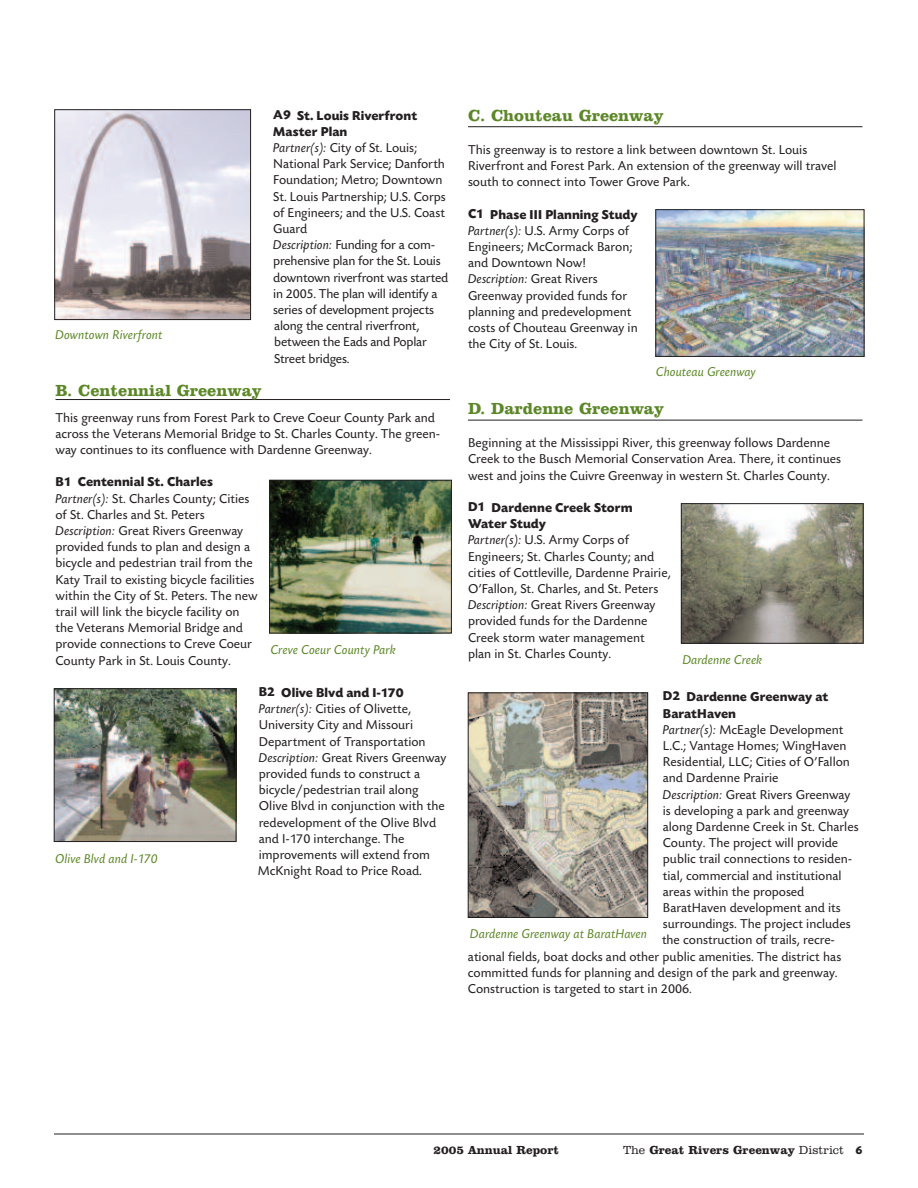
<style>
.page{position:relative;width:918px;height:1188px;background:#fff}
.page>*{position:absolute;margin:0;border:0;box-sizing:border-box;transform-origin:0 0}
.t1{font:700 16.5px "Clarendon BT";color:#5c8727}
.t2{font:13.5px/16.2px "Today BEF";color:#231f20}
.t3{font:italic 13.5px "Today BEF";color:#5c8727}
.t4{font:700 13.5px "Today BEF";color:#231f20}
.t5{font:700 12px "Clarendon BT";color:#231f20}
.s1{font-weight:700}
.s2{font-style:italic}
.s3{font-weight:300}
.s4{font-family:"Today BEF"}
</style>
<div class="page">
<hr style="left:56px;top:399px;width:394px;height:1px;background:#231f20">
<hr style="left:468px;top:126px;width:394px;height:1px;background:#231f20">
<hr style="left:468px;top:420px;width:394px;height:1px;background:#231f20">
<hr style="left:54px;top:1134px;width:810px;height:1px;background:#231f20">
<img style="left:470px;top:695px;width:176px;height:221px">
<div style="left:468px;top:693px;width:180px;height:225px;border:1px solid #231f20"></div>
<img style="left:271px;top:482px;width:179px;height:149px">
<div style="left:269px;top:480px;width:183px;height:153px;border:1px solid #231f20"></div>
<img style="left:658px;top:211px;width:204px;height:144px">
<div style="left:656px;top:209px;width:208px;height:148px;border:1px solid #231f20"></div>
<img style="left:56px;top:691px;width:178px;height:149px">
<div style="left:54px;top:689px;width:182px;height:153px;border:1px solid #231f20"></div>
<img style="left:683px;top:505px;width:178px;height:136px">
<div style="left:681px;top:503px;width:182px;height:140px;border:1px solid #231f20"></div>
<img style="left:57px;top:112px;width:192px;height:206px">
<div style="left:55px;top:110px;width:196px;height:210px;border:1px solid #231f20"></div>
<p class="t3" style="left:56px;top:327px;width:109px">Downtown Riverfront</p>
<p class="t2" style="left:273px;top:108px;width:177px"><span class="s1">A9 St. Louis Riverfront<br>Master Plan<br></span><span class="s2">Partner(s):</span> City of St. Louis;<br>National Park Service; Danforth<br>Foundation; Metro; Downtown<br>St. Louis Partnership; U.S. Corps of Engineers; and the U.S. Coast<br>Guard<br><span class="s2">Description:</span> Funding for a com&shy;prehensive plan for the St. Louis downtown riverfront was started in 2005. The plan will identify a series of development projects along the central riverfront, between the Eads and Poplar<br>Street bridges.</p>
<p class="t1" style="left:56px;top:380px;width:208px">B. Centennial Greenway</p>
<p class="t2" style="left:56px;top:410px;width:386px">This greenway runs from Forest Park to Creve Coeur County Park and across the Veterans Memorial Bridge to St. Charles County. The green&shy;way continues to its confluence with Dardenne Greenway.</p>
<p class="t2" style="left:55px;top:474px;width:204px"><span class="s1">B1 Centennial St. Charles </span><span class="s2">Partner(s):</span> St. Charles County; Cities of St. Charles and St. Peters <span class="s2">Description:</span> Great Rivers Greenway provided funds to plan and design a bicycle and pedestrian trail from the Katy Trail to existing bicycle facilities within the City of St. Peters. The new trail will link the bicycle facility on the Veterans Memorial Bridge and provide connections to Creve Coeur County Park in St. Louis County.</p>
<p class="t2" style="left:258px;top:685px;width:190px"><span class="s1">B2 Olive Blvd and I-170<br></span><span class="s2">Partner(s):</span> Cities of Olivette,<br>University City and Missouri<br>Department of Transportation<br><span class="s2">Description:</span> Great Rivers Greenway provided funds to construct a bicycle/pedestrian trail along<br>Olive Blvd in conjunction with the redevelopment of the Olive Blvd and I-170 interchange. The improvements will extend from<br>McKnight Road to Price Road.</p>
<p class="t3" style="left:271px;top:643px;width:127px">Creve Coeur County Park</p>
<p class="t3" style="left:56px;top:851px;width:104px">Olive Blvd and I-170</p>
<p class="t1" style="left:468px;top:105px;width:197px">C. Chouteau Greenway</p>
<p class="t2" style="left:468px;top:142px;width:370px">This greenway is to restore a link between downtown St. Louis<br>Riverfront and Forest Park. An extension of the greenway will travel south to connect into Tower Grove Park.</p>
<p class="t2" style="left:468px;top:207px;width:171px"><span class="s1">C1 Phase III Planning Study<br></span><span class="s2">Partner(s):</span> U.S. Army Corps of<br>Engineers; McCormack Baron; and Downtown Now!<br><span class="s2">Description:</span> Great Rivers<br>Greenway provided funds for planning and predevelopment costs of Chouteau Greenway in the City of St. Louis.</p>
<p class="t3" style="left:656px;top:364px;width:101px">Chouteau Greenway</p>
<p class="t1" style="left:468px;top:398px;width:197px">D. Dardenne Greenway</p>
<p class="t2" style="left:468px;top:435px;width:375px">Beginning at the Mississippi River, this greenway follows Dardenne<br>Creek to the Busch Memorial Conservation Area. There, it continues west and joins the Cuivre Greenway in western St. Charles County.</p>
<p class="t2" style="left:468px;top:500px;width:204px"><span class="s1">D1 Dardenne Creek Storm<br>Water Study<br></span><span class="s2">Partner(s):</span> U.S. Army Corps of<br>Engineers; St. Charles County; and cities of Cottleville, Dardenne Prairie,<br>O’Fallon, St. Charles, and St. Peters<br><span class="s2">Description:</span> Great Rivers Greenway provided funds for the Dardenne<br>Creek storm water management plan in St. Charles County.</p>
<p class="t4" style="left:663px;top:690px;width:167px">D2 Dardenne Greenway at</p>
<p class="t4" style="left:663px;top:706px;width:75px">BaratHaven</p>
<p class="t2" style="left:663px;top:722px;width:182px"><span class="s2">Partner(s):</span> McEagle Development</p>
<p class="t2" style="left:663px;top:738px;width:185px">L.C.; Vantage Homes; WingHaven</p>
<p class="t2" style="left:663px;top:754px;width:189px">Residential, LLC; Cities of O’Fallon</p>
<p class="t2" style="left:663px;top:770px;width:117px">and Dardenne Prairie</p>
<p class="t2" style="left:663px;top:787px;width:189px"><span class="s2">Description:</span> Great Rivers Greenway</p>
<p class="t2" style="left:663px;top:803px;width:188px">is developing a park and greenway</p>
<p class="t2" style="left:663px;top:819px;width:197px">along Dardenne Creek in St. Charles</p>
<p class="t2" style="left:663px;top:835px;width:177px">County. The project will provide</p>
<p class="t2" style="left:663px;top:851px;width:191px">public trail connections to residen-</p>
<p class="t2" style="left:663px;top:868px;width:180px">tial, commercial and institutional</p>
<p class="t2" style="left:663px;top:884px;width:143px">areas within the proposed</p>
<p class="t2" style="left:663px;top:900px;width:179px">BaratHaven development and its</p>
<p class="t2" style="left:663px;top:916px;width:189px">surroundings. The project includes</p>
<p class="t2" style="left:662px;top:932px;width:175px">the construction of trails, recre-</p>
<p class="t2" style="left:468px;top:949px;width:375px">ational fields, boat docks and other public amenities. The district has</p>
<p class="t2" style="left:468px;top:965px;width:371px">committed funds for planning and design of the park and greenway.</p>
<p class="t2" style="left:468px;top:981px;width:226px">Construction is targeted to start in 2006.</p>
<p class="t3" style="left:683px;top:652px;width:82px">Dardenne Creek</p>
<p class="t3" style="left:470px;top:927px;width:179px">Dardenne Greenway at BaratHaven</p>
<p class="t5" style="left:434px;top:1142px;width:127px">2005 Annual Report</p>
<p class="t5" style="left:623px;top:1142px;width:241px"><span class="s3">The</span> Great Rivers Greenway <span class="s3">District</span> <span class="s4">6</span></p>
</div>
